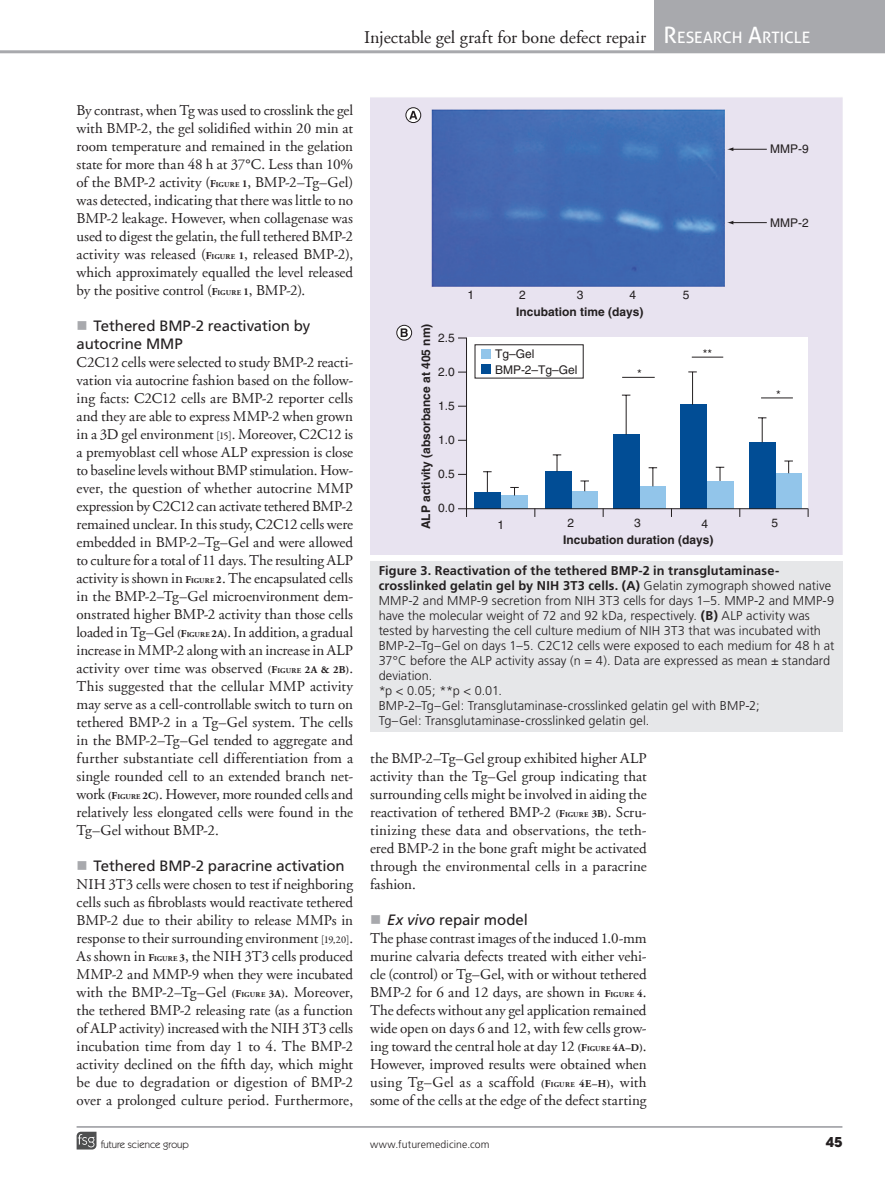
<style>
.page{position:relative;width:885px;height:1191px;background:#fff}
.page>*{position:absolute;margin:0;border:0;box-sizing:border-box;transform-origin:0 0}
.t1{font:18px "Adobe Garamond";color:#231f20}
.bodyfirst{font:15px/18px "Adobe Garamond";color:#231f20;text-align:justify}
.t2{font:15px/18px "Frutiger";letter-spacing:-.01em;color:#231f20}
.t3{font:700 13.5px "Avant Garde";color:#231f20}
.figurecaption{font:300 12.75px/15px "Frutiger";letter-spacing:.005em;color:#231f20}
.t4{font:700 12px "Helvetica LT Std";color:#231f20}
.t5{font:12px/15.8px "Helvetica LT Std";color:#231f20}
.t6{font:300 10.5px "Frutiger";letter-spacing:.01em;color:#231f20}
.t7{font:10.5px "Itc Kabel";color:#231f20}
.s1{font-family:"Aller";font-size:22.5px;color:#fff}
.s2{font-family:"Aller";font-size:15.75px;color:#fff}
.s3{font-weight:700;font-size:10.5px}
.s4{font-weight:700;font-size:7.35px}
.s5{font-family:"Garamond Premr Pro";font-size:10.5px}
.s6{font-weight:700}
.s7{font-style:italic}
</style>
<div class="page">
<svg style="left:77px;top:1131px;width:19px;height:18px"></svg>
<hr style="left:0;top:50px;width:884px;height:3px;background:#a8a9ad">
<div style="left:654px;top:0;width:230px;height:51px;background:#a8a9ad"></div>
<img style="left:371px;top:97px;width:471px;height:457px">
<svg style="left:457px;top:337px;width:351px;height:181px"></svg>
<div style="left:501px;top:495px;width:26px;height:14px;background:#92c5ea"></div>
<div style="left:571px;top:491px;width:26px;height:17px;background:#92c5ea"></div>
<div style="left:639px;top:486px;width:26px;height:23px;background:#92c5ea"></div>
<div style="left:707px;top:481px;width:26px;height:27px;background:#92c5ea"></div>
<div style="left:775px;top:473px;width:26px;height:36px;background:#92c5ea"></div>
<div style="left:474px;top:492px;width:27px;height:17px;background:#014d95"></div>
<div style="left:544px;top:471px;width:27px;height:38px;background:#014d95"></div>
<div style="left:612px;top:435px;width:27px;height:74px;background:#014d95"></div>
<div style="left:680px;top:405px;width:27px;height:104px;background:#014d95"></div>
<div style="left:748px;top:442px;width:27px;height:67px;background:#014d95"></div>
<hr style="left:466px;top:508px;width:341px;height:1px;background:#231f20">
<svg style="left:474px;top:148px;width:319px;height:348px"></svg>
<svg style="left:727px;top:147px;width:6px;height:4px"></svg>
<hr style="left:732px;top:222px;width:34px;height:1px;background:#231f20">
<svg style="left:727px;top:221px;width:6px;height:3px"></svg>
<svg style="left:406px;top:108px;width:14px;height:15px"></svg>
<div style="left:405px;top:107px;width:16px;height:16px;border:1px solid #231f20;border-radius:50%"></div>
<svg style="left:409px;top:111px;width:8px;height:8px"></svg>
<svg style="left:397px;top:325px;width:14px;height:15px"></svg>
<div style="left:396px;top:325px;width:16px;height:15px;border:1px solid #231f20;border-radius:50%"></div>
<svg style="left:400px;top:328px;width:8px;height:9px"></svg>
<div style="left:370px;top:561px;width:472px;height:170px;background:#e6e7e9"></div>
<hr style="left:77px;top:1126px;width:765px;height:1px;background:#a8a9ad">
<p class="t1" style="left:364px;top:27px;width:447px">Injectable gel graft for bone defect repair <span class="s1">R</span><span class="s2">ESEARCH</span> <span class="s1">A</span><span class="s2">RTICLE</span></p>
<p class="bodyfirst" style="left:77px;top:101px;width:278px">By contrast, when Tg was used to crosslink the gel with BMP‑2, the gel solidified within 20 min at room temperature and remained in the gelation state for more than 48 h at 37°C. Less than 10% of the BMP‑2 activity (<span class="s3">F</span><span class="s4">IGURE</span> <span class="s3">1</span>, BMP‑2–Tg–Gel) was detected, indicating that there was little to no BMP‑2 leakage. However, when collagenase was used to digest the gelatin, the full tethered BMP‑2 activity was released (<span class="s3">F</span><span class="s4">IGURE</span> <span class="s3">1</span>, released BMP‑2), which approximately equalled the level released by the positive control (<span class="s3">F</span><span class="s4">IGURE</span> <span class="s3">1</span>, BMP‑2).</p>
<p class="t2" style="left:77px;top:316px;width:235px;text-indent:17px">Tethered BMP‑2 reactivation by autocrine MMP</p>
<p class="bodyfirst" style="left:77px;top:353px;width:278px">C2C12 cells were selected to study BMP‑2 reacti&shy;vation via autocrine fashion based on the follow&shy;ing facts: C2C12 cells are BMP‑2 reporter cells and they are able to express MMP‑2 when grown in a 3D gel environment <span class="s5">[15]</span>. Moreover, C2C12 is a premyoblast cell whose ALP expression is close to baseline levels without BMP stimulation. How&shy;ever, the question of whether autocrine MMP expression by C2C12 can activate tethered BMP‑2 remained unclear. In this study, C2C12 cells were embedded in BMP‑2–Tg–Gel and were allowed to culture for a total of 11 days. The resulting ALP activity is shown in <span class="s3">F</span><span class="s4">IGURE</span> <span class="s3">2</span>. The encapsulated cells in the BMP‑2–Tg–Gel microenvironment dem&shy;onstrated higher BMP‑2 activity than those cells loaded in Tg–Gel <span class="s3">(F</span><span class="s4">IGURE</span> <span class="s3">2A)</span>. In addition, a gradual increase in MMP‑2 along with an increase in ALP activity over time was observed <span class="s3">(F</span><span class="s4">IGURE</span> <span class="s3">2A &amp; 2B)</span>.<br>This suggested that the cellular MMP activity may serve as a cell-controllable switch to turn on tethered BMP‑2 in a Tg–Gel system. The cells in the BMP‑2–Tg–Gel tended to aggregate and further substantiate cell differentiation from a single rounded cell to an extended branch net&shy;work <span class="s3">(F</span><span class="s4">IGURE</span> <span class="s3">2C)</span>. However, more rounded cells and relatively less elongated cells were found in the Tg–Gel without BMP‑2.</p>
<p class="t2" style="left:94px;top:856px;width:253px">Tethered BMP‑2 paracrine activation</p>
<p class="bodyfirst" style="left:77px;top:875px;width:278px">NIH 3T3 cells were chosen to test if neighboring cells such as fibroblasts would reactivate tethered BMP‑2 due to their ability to release MMPs in response to their surrounding environment <span class="s5">[19,20]</span>.<br>As shown in <span class="s3">F</span><span class="s4">IGURE</span> <span class="s3">3</span>, the NIH 3T3 cells produced MMP‑2 and MMP‑9 when they were incubated with the BMP‑2–Tg–Gel <span class="s3">(F</span><span class="s4">IGURE</span> <span class="s3">3A)</span>. Moreover, the tethered BMP‑2 releasing rate (as a function of ALP activity) increased with the NIH 3T3 cells incubation time from day 1 to 4. The BMP‑2 activity declined on the fifth day, which might be due to degradation or digestion of BMP‑2 over a prolonged culture period. Furthermore,</p>
<p class="t5" style="left:770px;top:141px;width:40px">MMP-9</p>
<p class="t5" style="left:770px;top:215px;width:40px">MMP-2</p>
<p class="t4" style="left:418px;top:529px;width:207px;rotate:-90deg">ALP activity (absorbance at 405 nm)</p>
<p class="t5" style="left:438px;top:330px;width:18px">2.5</p>
<p class="t5" style="left:438px;top:364px;width:18px">2.0</p>
<p class="t5" style="left:438px;top:398px;width:18px">1.5</p>
<p class="t5" style="left:438px;top:432px;width:18px">1.0</p>
<p class="t5" style="left:438px;top:466px;width:18px">0.5</p>
<p class="t5" style="left:438px;top:500px;width:18px">0.0</p>
<p class="t5" style="left:467px;top:287px;width:8px">1</p>
<p class="t5" style="left:519px;top:287px;width:8px">2</p>
<p class="t5" style="left:576px;top:287px;width:8px">3</p>
<p class="t5" style="left:629px;top:287px;width:8px">4</p>
<p class="t5" style="left:682px;top:287px;width:8px">5</p>
<p class="t4" style="left:516px;top:304px;width:129px">Incubation time (days)</p>
<p class="t5" style="left:495px;top:346px;width:84px">Tg–Gel<br>BMP-2–Tg–Gel</p>
<p class="t5" style="left:637px;top:366px;width:6px">*</p>
<p class="t5" style="left:702px;top:345px;width:11px">**</p>
<p class="t5" style="left:776px;top:387px;width:6px">*</p>
<p class="t5" style="left:497px;top:516px;width:8px">1</p>
<p class="t5" style="left:567px;top:514px;width:8px">2</p>
<p class="t5" style="left:634px;top:514px;width:8px">3</p>
<p class="t5" style="left:701px;top:516px;width:8px">4</p>
<p class="t5" style="left:771px;top:515px;width:8px">5</p>
<p class="t4" style="left:563px;top:532px;width:152px">Incubation duration (days)</p>
<p class="figurecaption" style="left:378px;top:563px;width:457px"><span class="s6">Figure 3. Reactivation of the tethered BMP‑2 in transglutaminase&shy;crosslinked gelatin gel by NIH 3T3 cells. (A)</span> Gelatin zymograph showed native MMP‑2 and MMP‑9 secretion from NIH 3T3 cells for days 1–5. MMP‑2 and MMP‑9 have the molecular weight of 72 and 92 kDa, respectively. <span class="s6">(B)</span> ALP activity was tested by harvesting the cell culture medium of NIH 3T3 that was incubated with BMP‑2–Tg–Gel on days 1–5. C2C12 cells were exposed to each medium for 48 h at 37°C before the ALP activity assay (n = 4). Data are expressed as mean ± standard deviation.<br>*p &lt; 0.05; **p &lt; 0.01.<br>BMP‑2–Tg–Gel: Transglutaminase-crosslinked gelatin gel with BMP‑2;<br>Tg–Gel: Transglutaminase-crosslinked gelatin gel.</p>
<p class="bodyfirst" style="left:370px;top:749px;width:278px">the BMP‑2–Tg–Gel group exhibited higher ALP activity than the Tg–Gel group indicating that surrounding cells might be involved in aiding the reactivation of tethered BMP‑2 <span class="s3">(F</span><span class="s4">IGURE</span> <span class="s3">3B)</span>. Scru&shy;tinizing these data and observations, the teth&shy;ered BMP‑2 in the bone graft might be activated through the environmental cells in a paracrine fashion.</p>
<p class="t2" style="left:387px;top:910px;width:142px"><span class="s7">Ex vivo</span> repair model</p>
<p class="bodyfirst" style="left:370px;top:929px;width:278px">The phase contrast images of the induced 1.0‑mm murine calvaria defects treated with either vehi&shy;cle (control) or Tg–Gel, with or without tethered BMP‑2 for 6 and 12 days, are shown in <span class="s3">F</span><span class="s4">IGURE</span> <span class="s3">4</span>.<br>The defects without any gel application remained wide open on days 6 and 12, with few cells grow&shy;ing toward the central hole at day 12 <span class="s3">(F</span><span class="s4">IGURE</span> <span class="s3">4A–D)</span>.<br>However, improved results were obtained when using Tg–Gel as a scaffold <span class="s3">(F</span><span class="s4">IGURE</span> <span class="s3">4E–H)</span>, with some of the cells at the edge of the defect starting</p>
<p class="t7" style="left:101px;top:1138px;width:90px">future science group</p>
<p class="t6" style="left:370px;top:1138px;width:121px">www.futuremedicine.com</p>
<p class="t3" style="left:825px;top:1133px;width:18px">45</p>
</div>
